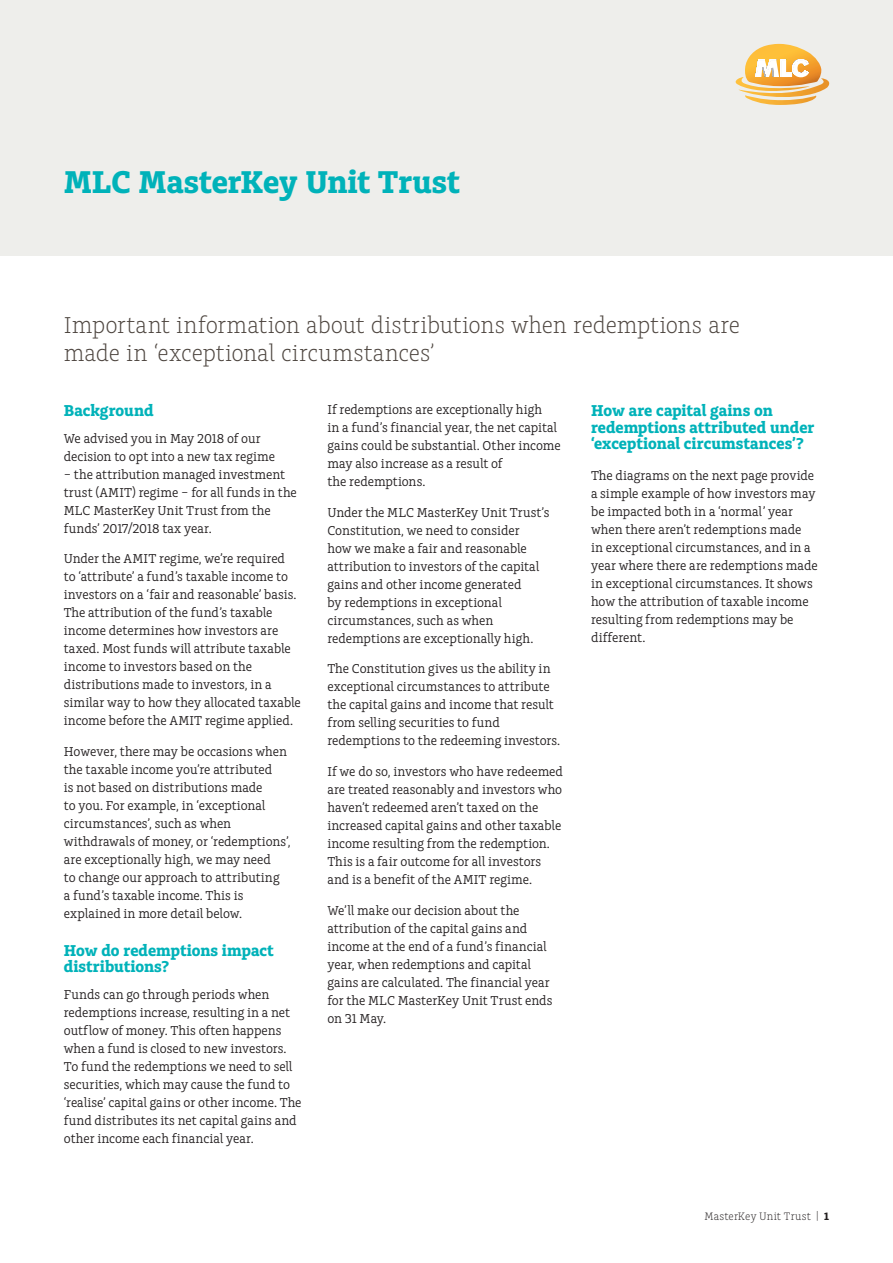
<style>
.page{position:relative;width:893px;height:1263px;background:#fff}
.page>*{position:absolute;margin:0;border:0;box-sizing:border-box;transform-origin:0 0}
.A4_Title{font:700 33px "Charlie Std";letter-spacing:-.005em;color:#00b2b9}
.A4_Intro_paragraph{font:300 24px/28.5px "Charlie Std";color:#4d453f}
.A4_Body_Copy{font:700 16.5px/16.5px "Charlie Std";color:#00b2b9}
.A4_Sub_Heading_1{font:700 16.5px/16.5px "Charlie Std";color:#00b2b9}
.A4_Body_Copy-2{font:13.5px/18px "Charlie Std";color:#231f20}
.t1{font:300 11.25px "Charlie Std";letter-spacing:.015em;color:#231f20}
.s1{font-weight:700}
</style>
<div class="page">
<div style="left:0;top:0;width:893px;height:255px;background:#eeeeeb"></div>
<svg style="left:736px;top:44px;width:93px;height:61px"></svg>
<p class="A4_Title" style="left:64px;top:163px;width:398px">MLC MasterKey Unit Trust</p>
<p class="A4_Intro_paragraph" style="left:64px;top:311px;width:678px">Important information about distributions when redemptions are made in ‘exceptional circumstances’</p>
<p class="A4_Sub_Heading_1" style="left:64px;top:402px;width:91px">Background</p>
<p class="A4_Body_Copy-2" style="left:64px;top:429px;width:235px">We advised you in May 2018 of our decision to opt into a new tax regime<br>− the attribution managed investment trust (AMIT) regime − for all funds in the MLC MasterKey Unit Trust from the funds’ 2017/2018 tax year.</p>
<p class="A4_Body_Copy-2" style="left:64px;top:550px;width:239px">Under the AMIT regime, we’re required<br>to ‘attribute’ a fund’s taxable income to investors on a ‘fair and reasonable’ basis.<br>The attribution of the fund’s taxable income determines how investors are taxed. Most funds will attribute taxable income to investors based on the distributions made to investors, in a similar way to how they allocated taxable income before the AMIT regime applied.</p>
<p class="A4_Body_Copy-2" style="left:64px;top:743px;width:228px">However, there may be occasions when the taxable income you’re attributed<br>is not based on distributions made<br>to you. For example, in ‘exceptional circumstances’, such as when withdrawals of money, or ‘redemptions’, are exceptionally high, we may need<br>to change our approach to attributing<br>a fund’s taxable income. This is explained in more detail below.</p>
<p class="A4_Sub_Heading_1" style="left:64px;top:942px;width:211px">How do redemptions impact distributions?</p>
<p class="A4_Body_Copy-2" style="left:64px;top:985px;width:239px">Funds can go through periods when redemptions increase, resulting in a net outflow of money. This often happens when a fund is closed to new investors.<br>To fund the redemptions we need to sell securities, which may cause the fund to ‘realise’ capital gains or other income. The fund distributes its net capital gains and other income each financial year.</p>
<p class="A4_Body_Copy-2" style="left:327px;top:400px;width:235px">If redemptions are exceptionally high<br>in a fund’s financial year, the net capital gains could be substantial. Other income may also increase as a result of<br>the redemptions.</p>
<p class="A4_Body_Copy-2" style="left:327px;top:503px;width:223px">Under the MLC MasterKey Unit Trust’s Constitution, we need to consider<br>how we make a fair and reasonable attribution to investors of the capital gains and other income generated<br>by redemptions in exceptional circumstances, such as when redemptions are exceptionally high.</p>
<p class="A4_Body_Copy-2" style="left:327px;top:660px;width:234px">The Constitution gives us the ability in exceptional circumstances to attribute the capital gains and income that result from selling securities to fund redemptions to the redeeming investors.</p>
<p class="A4_Body_Copy-2" style="left:327px;top:763px;width:237px">If we do so, investors who have redeemed are treated reasonably and investors who haven’t redeemed aren’t taxed on the increased capital gains and other taxable income resulting from the redemption.<br>This is a fair outcome for all investors and is a benefit of the AMIT regime.</p>
<p class="A4_Body_Copy-2" style="left:327px;top:901px;width:227px">We’ll make our decision about the attribution of the capital gains and income at the end of a fund’s financial year, when redemptions and capital gains are calculated. The financial year for the MLC MasterKey Unit Trust ends on 31 May.</p>
<p class="A4_Body_Copy" style="left:591px;top:402px;width:225px">How are capital gains on redemptions attributed under ‘exceptional circumstances’?</p>
<p class="A4_Body_Copy-2" style="left:591px;top:466px;width:228px">The diagrams on the next page provide a simple example of how investors may be impacted both in a ‘normal’ year when there aren’t redemptions made<br>in exceptional circumstances, and in a year where there are redemptions made in exceptional circumstances. It shows how the attribution of taxable income resulting from redemptions may be different.</p>
<p class="t1" style="left:704px;top:1210px;width:126px">MasterKey Unit Trust | <span class="s1">1</span></p>
</div>
